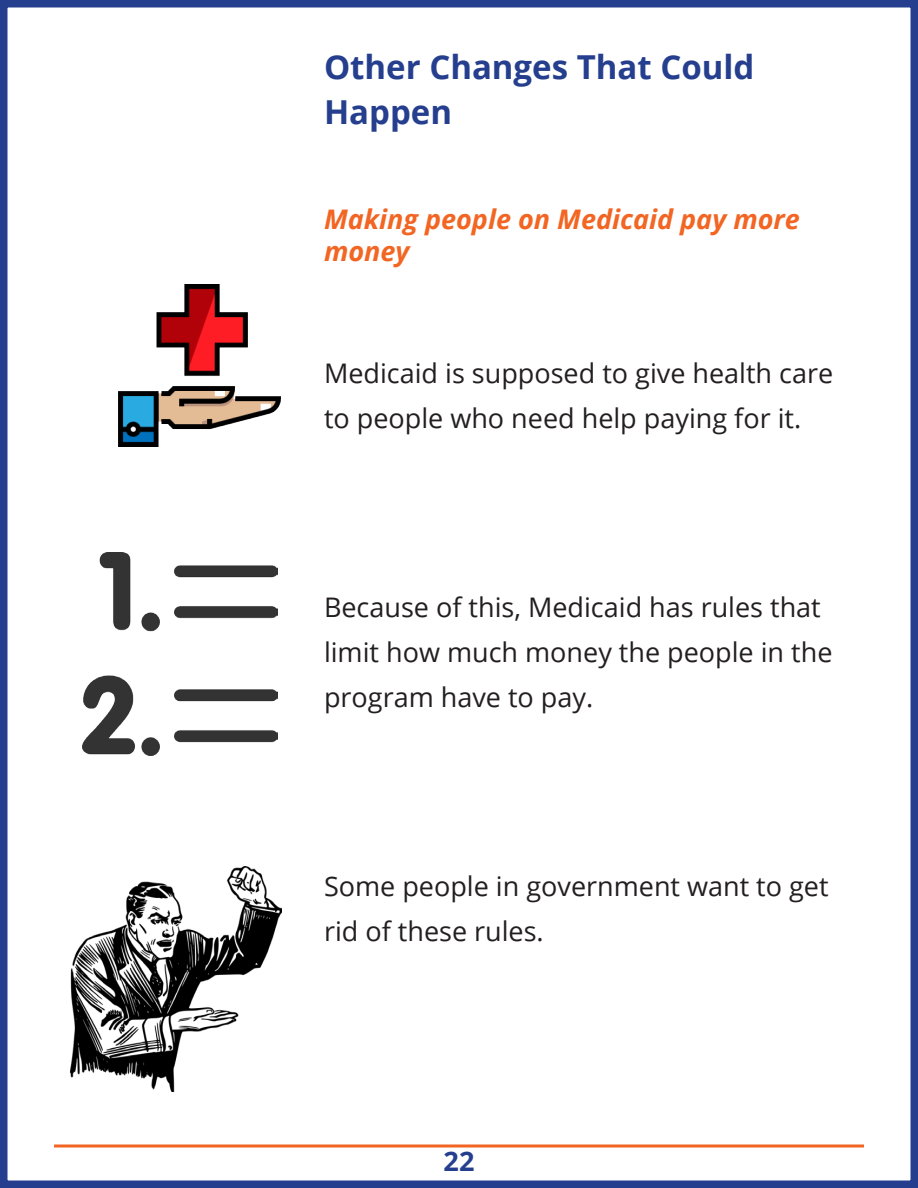
<style>
.page{position:relative;width:918px;height:1188px;background:#fff}
.page>*{position:absolute;margin:0;border:0;box-sizing:border-box;transform-origin:0 0}
.Header_Lv_3{font:700 33px/45px "Open Sans";color:#253f8e}
.Body_Text__P{font:27px/45px "Open Sans";color:#231f20}
.Heading_4{font:italic 700 27px/32.4px "Open Sans";color:#f26522}
.t1{font:700 27px "Open Sans";color:#253f8e}
</style>
<div class="page">
<div style="left:0;top:0;width:918px;height:1188px;border:8px solid #253f8e"></div>
<svg style="left:54px;top:1144px;width:810px;height:4px;background:#f58b59"></svg>
<svg style="left:917px;top:0;width:1px;height:1188px"></svg>
<img style="left:82px;top:553px;width:196px;height:202px">
<img style="left:70px;top:866px;width:212px;height:225px">
<img style="left:118px;top:284px;width:162px;height:162px">
<p class="Header_Lv_3" style="left:324px;top:44px;width:432px">Other Changes That Could<br>Happen</p>
<p class="Heading_4" style="left:324px;top:202px;width:478px">Making people on Medicaid pay more money</p>
<p class="Body_Text__P" style="left:324px;top:350px;width:511px">Medicaid is supposed to give health care to people who need help paying for it.</p>
<p class="Body_Text__P" style="left:324px;top:584px;width:510px">Because of this, Medicaid has rules that limit how much money the people in the program have to pay.</p>
<p class="Body_Text__P" style="left:324px;top:863px;width:506px">Some people in government want to get rid of these rules.</p>
<p class="t1" style="left:444px;top:1142px;width:32px">22</p>
</div>
